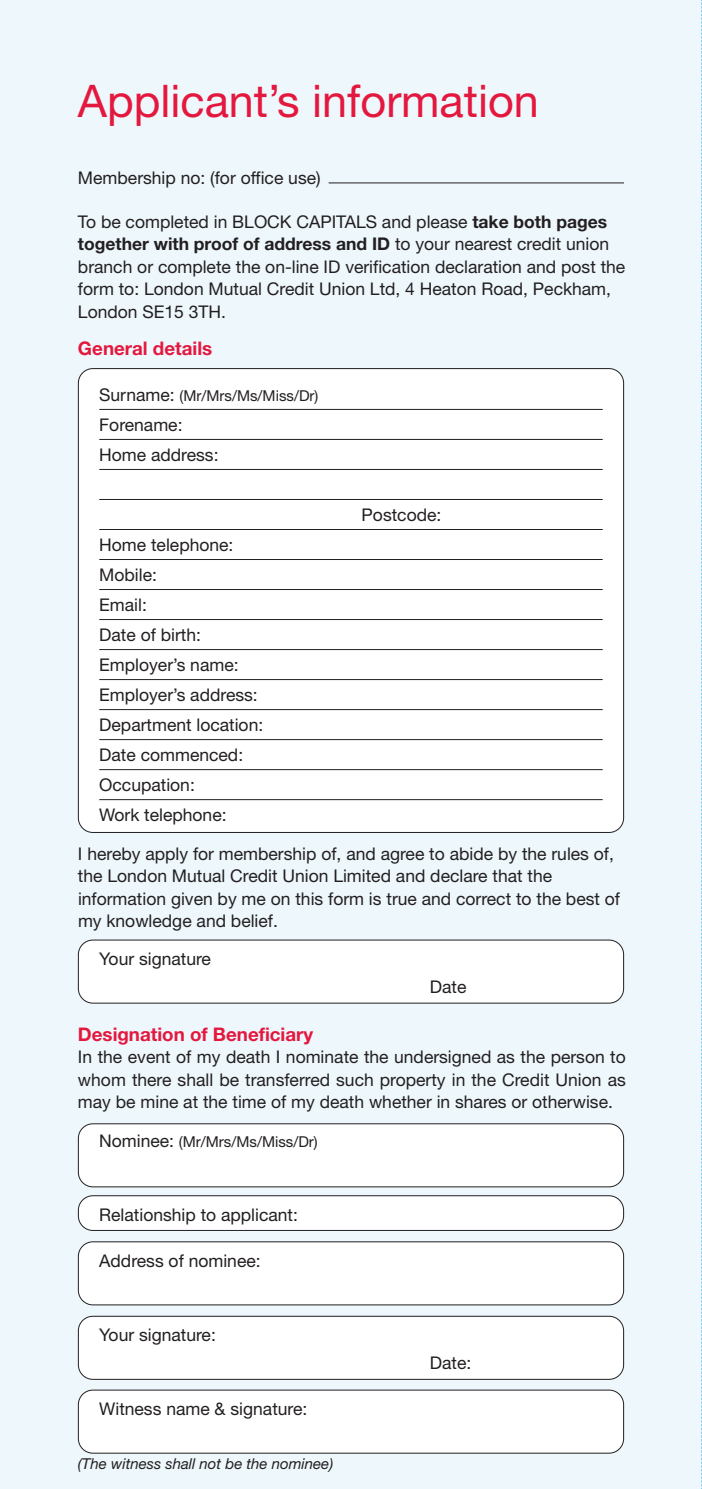
<style>
.page{position:relative;width:702px;height:1489px;background:#fff}
.page>*{position:absolute;margin:0;border:0;box-sizing:border-box;transform-origin:0 0}
.t1{font:45px "Helvetica Neue";color:#e4183e}
.t2{font:700 18.75px "Helvetica Neue";color:#e4183e}
.t3{font:17.5px/30px "Helvetica Neue";color:#231f20}
.t4{font:15px "Helvetica Neue";color:#231f20}
.t5{font:italic 15px "Helvetica Neue";color:#231f20}
.s1{font-weight:700}
.s2{font-size:17.5px}
</style>
<div class="page">
<div style="left:0;top:0;width:702px;height:1488px;background:#edf7fc"></div>
<div style="left:78px;top:368px;width:545px;height:464px;background:#fff;border-radius:15px"></div>
<hr style="left:99px;top:409px;width:503px;height:1px;background:#231f20">
<hr style="left:99px;top:439px;width:503px;height:1px;background:#231f20">
<hr style="left:99px;top:469px;width:503px;height:1px;background:#231f20">
<hr style="left:99px;top:499px;width:503px;height:1px;background:#231f20">
<hr style="left:99px;top:529px;width:503px;height:1px;background:#231f20">
<hr style="left:99px;top:559px;width:503px;height:1px;background:#231f20">
<hr style="left:99px;top:589px;width:503px;height:1px;background:#231f20">
<hr style="left:99px;top:619px;width:503px;height:1px;background:#231f20">
<hr style="left:99px;top:649px;width:503px;height:1px;background:#231f20">
<hr style="left:99px;top:679px;width:503px;height:1px;background:#231f20">
<hr style="left:99px;top:709px;width:503px;height:1px;background:#231f20">
<hr style="left:99px;top:739px;width:503px;height:1px;background:#231f20">
<hr style="left:99px;top:769px;width:503px;height:1px;background:#231f20">
<hr style="left:99px;top:799px;width:503px;height:1px;background:#231f20">
<div style="left:78px;top:940px;width:545px;height:63px;background:#fff;border-radius:15px"></div>
<div style="left:78px;top:939px;width:546px;height:64px;border:1px solid #231f20;border-radius:15px"></div>
<div style="left:78px;top:1123px;width:545px;height:63px;background:#fff;border-radius:15px"></div>
<div style="left:78px;top:1123px;width:546px;height:64px;border:1px solid #231f20;border-radius:15px"></div>
<hr style="left:328px;top:182px;width:296px;height:1px;background:#231f20">
<div style="left:78px;top:1195px;width:545px;height:35px;background:#fff;border-radius:15px"></div>
<div style="left:78px;top:1195px;width:546px;height:35px;border:1px solid #231f20;border-radius:15px"></div>
<div style="left:78px;top:1241px;width:545px;height:63px;background:#fff;border-radius:15px"></div>
<div style="left:78px;top:1241px;width:546px;height:64px;border:1px solid #231f20;border-radius:15px"></div>
<div style="left:78px;top:1316px;width:545px;height:63px;background:#fff;border-radius:15px"></div>
<div style="left:78px;top:1315px;width:546px;height:64px;border:1px solid #231f20;border-radius:15px"></div>
<div style="left:78px;top:1389px;width:545px;height:63px;background:#fff;border-radius:15px"></div>
<div style="left:78px;top:1389px;width:546px;height:64px;border:1px solid #231f20;border-radius:15px"></div>
<svg style="left:701px;top:0;width:1px;height:1488px"></svg>
<h1 class="t1" style="left:78px;top:85px;width:462px">Applicant’s information</h1>
<p class="t3" style="left:78px;top:165px;width:244px">Membership no: (for office use)</p>
<p class="t3" style="left:78px;top:212px;width:549px;line-height:22.5px">To be completed in BLOCK CAPITALS and please <span class="s1">take both pages together with proof of address and ID</span> to your nearest credit union branch or complete the on-line ID verification declaration and post the form to: London Mutual Credit Union Ltd, 4 Heaton Road, Peckham, London SE15 3TH.</p>
<p class="t2" style="left:78px;top:342px;width:136px">General details</p>
<p class="t4" style="left:99px;top:390px;width:221px"><span class="s2">Surname:</span> (Mr/Mrs/Ms/Miss/Dr)</p>
<p class="t3" style="left:99px;top:411px;width:121px">Forename:<br>Home address:</p>
<p class="t3" style="left:361px;top:501px;width:81px">Postcode:</p>
<p class="t3" style="left:99px;top:531px;width:165px">Home telephone:<br>Mobile:<br>Email:<br>Date of birth:<br>Employer’s name:<br>Employer’s address:<br>Department location:<br>Date commenced:<br>Occupation:<br>Work telephone:</p>
<p class="t3" style="left:78px;top:843px;width:543px;line-height:22.5px">I hereby apply for membership of, and agree to abide by the rules of, the London Mutual Credit Union Limited and declare that the information given by me on this form is true and correct to the best of my knowledge and belief.</p>
<p class="t3" style="left:99px;top:945px;width:113px">Your signature</p>
<p class="t3" style="left:430px;top:973px;width:38px">Date</p>
<p class="t2" style="left:78px;top:1027px;width:237px">Designation of Beneficiary</p>
<p class="t3" style="left:78px;top:1047px;width:549px;line-height:22.5px;text-align:justify">In the event of my death I nominate the undersigned as the person to whom there shall be transferred such property in the Credit Union as may be mine at the time of my death whether in shares or otherwise.</p>
<p class="t4" style="left:99px;top:1136px;width:220px"><span class="s2">Nominee:</span> (Mr/Mrs/Ms/Miss/Dr)</p>
<p class="t3" style="left:99px;top:1201px;width:200px">Relationship to applicant:</p>
<p class="t3" style="left:99px;top:1247px;width:163px">Address of nominee:</p>
<p class="t3" style="left:99px;top:1321px;width:118px">Your signature:</p>
<p class="t3" style="left:99px;top:1395px;width:209px">Witness name &amp; signature:</p>
<p class="t5" style="left:78px;top:1458px;width:257px">(The witness shall not be the nominee)</p>
<p class="t3" style="left:430px;top:1349px;width:43px">Date:</p>
</div>
